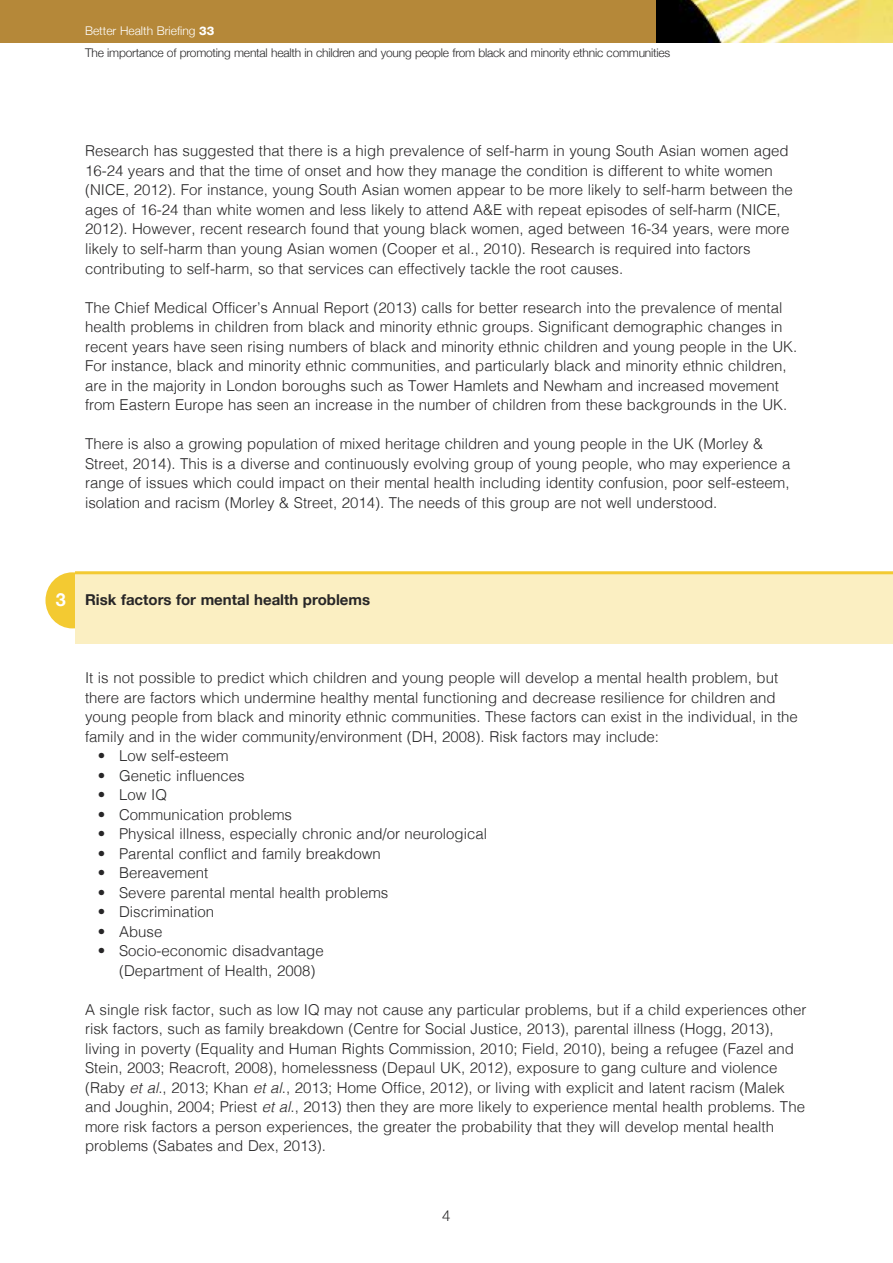
<style>
.page{position:relative;width:893px;height:1263px;background:#fff}
.page>*{position:absolute;margin:0;border:0;box-sizing:border-box;transform-origin:0 0}
.t1{font:700 18px "Helvetica Neue";color:#fff}
.t2{font:300 15px/19.5px "Helvetica";color:#272627}
.t3{font:700 15px "Helvetica Neue";color:#272627}
.t4{font:300 15px "Helvetica Neue";color:#272627}
.t5{font:300 12px/22.5px "Helvetica Neue";letter-spacing:-.015em;color:#272627}
.s1{color:#fff}
.s2{font-family:"Helvetica Neue LT";font-weight:800;color:#fff}
.s3{font-style:italic}
</style>
<div class="page">
<div style="left:45px;top:572px;width:54px;height:56px;background:#f3ca32;border-radius:50%"></div>
<div style="left:75px;top:573px;width:818px;height:71px;background:#fbefc2"></div>
<hr style="left:75px;top:571px;width:818px;height:3px;background:#f3ca32">
<div style="left:0;top:0;width:657px;height:43px;background:#b58839"></div>
<img style="left:657px;top:0;width:236px;height:43px">
<p class="t5" style="left:85px;top:19px;width:587px"><span class="s1">Better Health Briefing</span> <span class="s2">33<br></span>The importance of promoting mental health in children and young people from black and minority ethnic communities</p>
<p class="t2" style="left:85px;top:143px;width:709px">Research has suggested that there is a high prevalence of self-harm in young South Asian women aged 16-24 years and that the time of onset and how they manage the condition is different to white women (NICE, 2012). For instance, young South Asian women appear to be more likely to self-harm between the ages of 16-24 than white women and less likely to attend A&amp;E with repeat episodes of self-harm (NICE, 2012). However, recent research found that young black women, aged between 16-34 years, were more likely to self-harm than young Asian women (Cooper et al., 2010). Research is required into factors contributing to self-harm, so that services can effectively tackle the root causes.</p>
<p class="t2" style="left:85px;top:299px;width:714px">The Chief Medical Officer’s Annual Report (2013) calls for better research into the prevalence of mental health problems in children from black and minority ethnic groups. Significant demographic changes in recent years have seen rising numbers of black and minority ethnic children and young people in the UK.<br>For instance, black and minority ethnic communities, and particularly black and minority ethnic children, are in the majority in London boroughs such as Tower Hamlets and Newham and increased movement from Eastern Europe has seen an increase in the number of children from these backgrounds in the UK.</p>
<p class="t2" style="left:85px;top:435px;width:707px">There is also a growing population of mixed heritage children and young people in the UK (Morley &amp; Street, 2014). This is a diverse and continuously evolving group of young people, who may experience a range of issues which could impact on their mental health including identity confusion, poor self-esteem, isolation and racism (Morley &amp; Street, 2014). The needs of this group are not well understood.</p>
<p class="t1" style="left:56px;top:588px;width:12px">3</p>
<p class="t3" style="left:85px;top:590px;width:287px">Risk factors for mental health problems</p>
<p class="t2" style="left:85px;top:669px;width:714px">It is not possible to predict which children and young people will develop a mental health problem, but there are factors which undermine healthy mental functioning and decrease resilience for children and young people from black and minority ethnic communities. These factors can exist in the individual, in the family and in the wider community/environment (DH, 2008). Risk factors may include:</p>
<p class="t2" style="left:98px;top:747px;width:132px">• Low self-esteem</p>
<p class="t2" style="left:98px;top:767px;width:148px">• Genetic influences</p>
<p class="t2" style="left:98px;top:786px;width:71px">• Low IQ</p>
<p class="t2" style="left:98px;top:806px;width:196px">• Communication problems</p>
<p class="t2" style="left:98px;top:825px;width:391px">• Physical illness, especially chronic and/or neurological</p>
<p class="t2" style="left:98px;top:845px;width:285px">• Parental conflict and family breakdown</p>
<p class="t2" style="left:98px;top:864px;width:112px">• Bereavement</p>
<p class="t2" style="left:98px;top:884px;width:292px">• Severe parental mental health problems</p>
<p class="t2" style="left:98px;top:903px;width:118px">• Discrimination</p>
<p class="t2" style="left:98px;top:923px;width:66px">• Abuse</p>
<p class="t2" style="left:119px;top:942px;width:206px;text-indent:-21px">• Socio-economic disadvantage (Department of Health, 2008)</p>
<p class="t2" style="left:85px;top:1001px;width:723px">A single risk factor, such as low IQ may not cause any particular problems, but if a child experiences other risk factors, such as family breakdown (Centre for Social Justice, 2013), parental illness (Hogg, 2013), living in poverty (Equality and Human Rights Commission, 2010; Field, 2010), being a refugee (Fazel and Stein, 2003; Reacroft, 2008), homelessness (Depaul UK, 2012), exposure to gang culture and violence (Raby <span class="s3">et al</span>., 2013; Khan <span class="s3">et al</span>., 2013; Home Office, 2012), or living with explicit and latent racism (Malek and Joughin, 2004; Priest <span class="s3">et al</span>., 2013) then they are more likely to experience mental health problems. The more risk factors a person experiences, the greater the probability that they will develop mental health problems (Sabates and Dex, 2013).</p>
<p class="t4" style="left:442px;top:1206px;width:10px">4</p>
</div>
